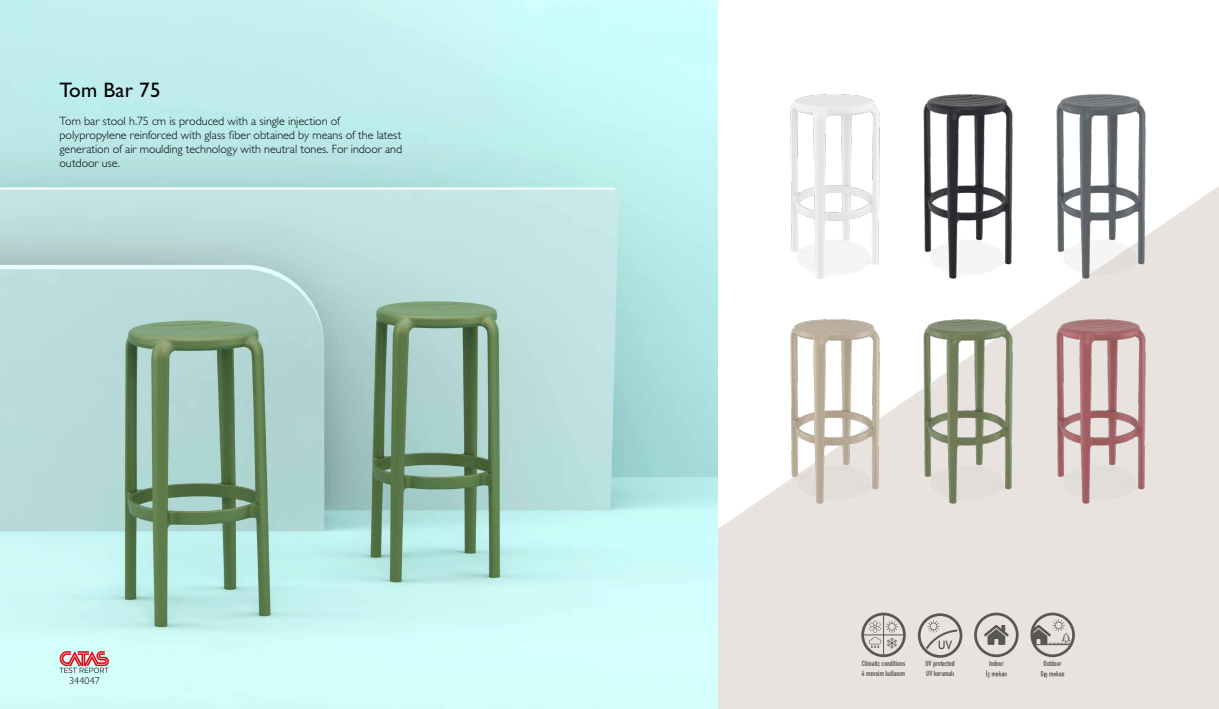
<style>
.page{position:relative;width:1219px;height:709px;background:#fff}
.page>*{position:absolute;margin:0;border:0;box-sizing:border-box;transform-origin:0 0}
.t1{font:21px "Gill Sans";letter-spacing:.01em;color:#000}
.t2{font:300 12px/14px "Gill Sans";color:#000}
.t3{font:300 10px "Gill Sans";letter-spacing:.025em;color:#000}
.t4{font:7.4px "DIN Engschrift";color:#575756}
</style>
<div class="page">
<svg style="left:717px;top:186px;width:502px;height:523px;fill:#e8e3de"></svg>
<img style="left:789px;top:94px;width:91px;height:185px">
<img style="left:789px;top:319px;width:91px;height:185px">
<img style="left:922px;top:319px;width:92px;height:185px">
<img style="left:1056px;top:319px;width:91px;height:185px">
<img style="left:922px;top:94px;width:92px;height:185px">
<img style="left:1056px;top:94px;width:91px;height:185px">
<img style="left:0;top:0;width:717px;height:709px">
<svg style="left:986px;top:670px;width:21px;height:8px"></svg>
<div style="left:974px;top:612px;width:45px;height:45px;border:3px solid #575756;border-radius:50%"></div>
<svg style="left:984px;top:625px;width:25px;height:20px"></svg>
<svg style="left:1041px;top:671px;width:23px;height:7px"></svg>
<div style="left:1030px;top:612px;width:45px;height:45px;border:3px solid #575756;border-radius:50%"></div>
<hr style="left:1033px;top:644px;width:38px;height:1px;background:#575756">
<svg style="left:1032px;top:619px;width:38px;height:26px"></svg>
<div style="left:861px;top:612px;width:45px;height:45px;border:3px solid #575756;border-radius:50%"></div>
<hr style="left:883px;top:614px;width:1px;height:41px;background:#575756">
<hr style="left:863px;top:634px;width:41px;height:1px;background:#575756">
<svg style="left:869px;top:620px;width:29px;height:29px"></svg>
<div style="left:918px;top:613px;width:44px;height:44px;border:3px solid #575756;border-radius:50%"></div>
<svg style="left:924px;top:620px;width:35px;height:31px"></svg>
<svg style="left:60px;top:651px;width:49px;height:22px"></svg>
<h1 class="t1" style="left:60px;top:77px;width:102px">Tom Bar 75</h1>
<p class="t2" style="left:60px;top:114px;width:344px">Tom bar stool h.75 cm is produced with a single injection of polypropylene reinforced with glass fiber obtained by means of the latest generation of air moulding technology with neutral tones. For indoor and outdoor use.</p>
<p class="t3" style="left:69px;top:675px;width:32px">344047</p>
<p class="t4" style="left:862px;top:659px;width:45px">Climatic conditions</p>
<p class="t4" style="left:989px;top:659px;width:16px">Indoor</p>
<p class="t4" style="left:1043px;top:659px;width:19px">Outdoor</p>
<p class="t4" style="left:862px;top:669px;width:45px">4 mevsim kullanım</p>
<p class="t4" style="left:926px;top:669px;width:29px">UV korumalı</p>
<p class="t4" style="left:925px;top:659px;width:31px">UV protected</p>
</div>
